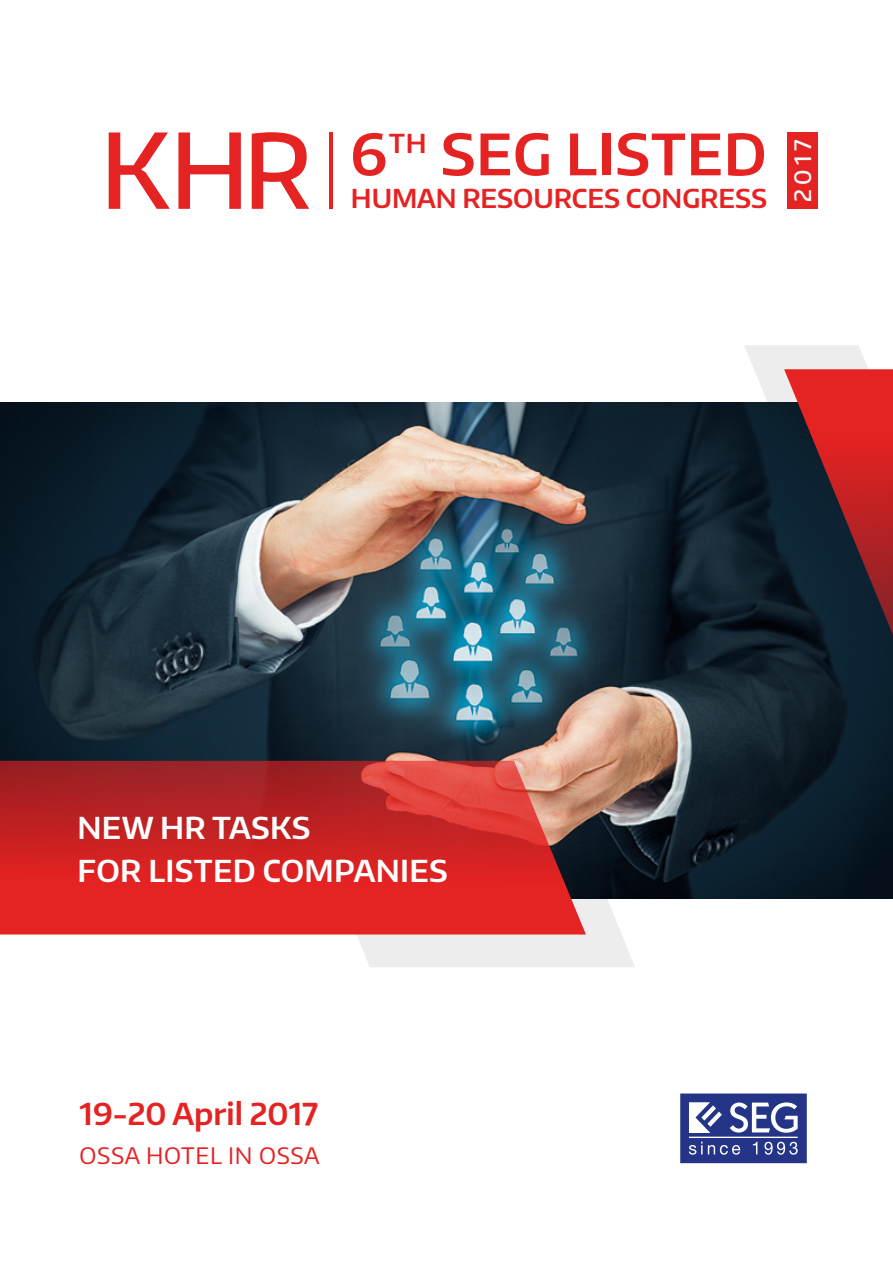
<style>
.page{position:relative;width:893px;height:1263px;background:#fff}
.page>*{position:absolute;margin:0;border:0;box-sizing:border-box;transform-origin:0 0}
.t1{font:500 103.2px "Encode Sans";color:#e52322}
.t2{font:600 56.4px "Encode Sans";letter-spacing:.01em;color:#e52322}
.t3{font:600 30.15px/43.8px "Encode Sans";letter-spacing:.01em;color:#fff}
.t4{font:600 30.15px "Encode Sans";color:#e52322}
.t5{font:600 26.1px "Encode Sans";color:#e52322}
.t6{font:22.65px "Encode Sans";letter-spacing:.03em;color:#e52322}
.t7{font:500 22.65px "Encode Sans";color:#fff}
.s1{font-size:102px}
</style>
<div class="page">
<svg style="left:225px;top:899px;width:410px;height:68px;fill:#ededed"></svg>
<img style="left:0;top:402px;width:893px;height:497px">
<svg style="left:744px;top:345px;width:149px;height:361px;background:#58343d"></svg>
<svg style="left:0;top:761px;width:586px;height:173px;background:#cc2b29"></svg>
<svg style="left:680px;top:1093px;width:127px;height:70px"></svg>
<hr style="left:330px;top:132px;width:3px;height:77px;background:#e52322">
<div style="left:787px;top:133px;width:31px;height:76px;background:#e52322"></div>
<h1 class="t1" style="left:100px;top:103px;width:213px">KH<span class="s1">R</span></h1>
<h2 class="t2" style="left:350px;top:117px;width:418px">6<sup>TH</sup> SEG LISTED</h2>
<p class="t7" style="left:788px;top:202px;width:64px;rotate:-90deg">2017</p>
<p class="t5" style="left:351px;top:182px;width:418px">HUMAN RESOURCES CONGRESS</p>
<p class="t3" style="left:77px;top:804px;width:372px">NEW HR TASKS<br>FOR LISTED COMPANIES</p>
<p class="t4" style="left:80px;top:1094px;width:240px">19-20 April 2017</p>
<p class="t6" style="left:80px;top:1140px;width:242px">OSSA HOTEL IN OSSA</p>
</div>
